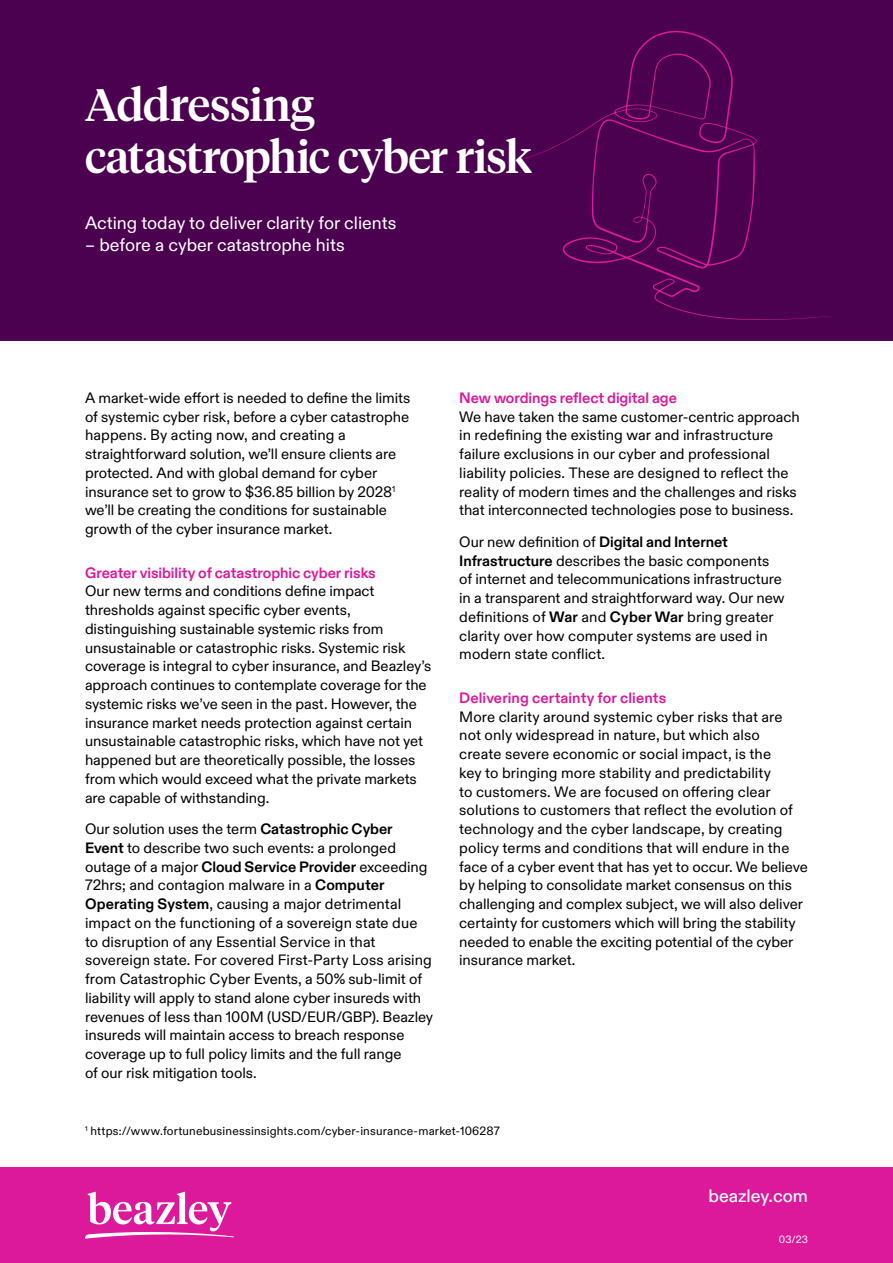
<style>
.page{position:relative;width:893px;height:1263px;background:#fff}
.page>*{position:absolute;margin:0;border:0;box-sizing:border-box;transform-origin:0 0}
.t1{font:500 45px/52.5px "Tiempos Headline";letter-spacing:-.015em;color:#fff}
.t2{font:18px "ABC Diatype";color:#fff}
.t3{font:500 18px "ABC Diatype";color:#fff}
.t4{font:15px/18.8px "ABC Diatype";letter-spacing:-.005em;color:#000}
.t5{font:700 15px "ABC Diatype";letter-spacing:-.005em;color:#dc199b}
.t6{font:12px "ABC Diatype";letter-spacing:.015em;color:#000}
.t7{font:10.5px "ABC Diatype";color:#fff}
.s1{font-weight:700}
</style>
<div class="page">
<div style="left:0;top:1167px;width:893px;height:96px;background:#dc199b"></div>
<div style="left:0;top:0;width:893px;height:340px;background:#4b0050"></div>
<svg style="left:489px;top:30px;width:342px;height:291px"></svg>
<svg style="left:85px;top:1191px;width:149px;height:48px"></svg>
<h1 class="t1" style="left:85px;top:76px;width:448px">Addressing catastrophic cyber risk</h1>
<p class="t2" style="left:85px;top:209px;width:313px">Acting today to deliver clarity for clients</p>
<p class="t2" style="left:85px;top:231px;width:261px">– before a cyber catastrophe hits</p>
<p class="t4" style="left:85px;top:387px;width:327px">A market-wide effort is needed to define the limits of systemic cyber risk, before a cyber catastrophe happens. By acting now, and creating a straightforward solution, we’ll ensure clients are protected. And with global demand for cyber insurance set to grow to $36.85 billion by 2028<sup>1 </sup>we’ll be creating the conditions for sustainable growth of the cyber insurance market.</p>
<p class="t5" style="left:85px;top:561px;width:292px">Greater visibility of catastrophic cyber risks</p>
<p class="t4" style="left:85px;top:581px;width:348px">Our new terms and conditions define impact thresholds against specific cyber events, distinguishing sustainable systemic risks from unsustainable or catastrophic risks. Systemic risk coverage is integral to cyber insurance, and Beazley’s approach continues to contemplate coverage for the systemic risks we’ve seen in the past. However, the insurance market needs protection against certain unsustainable catastrophic risks, which have not yet happened but are theoretically possible, the losses from which would exceed what the private markets are capable of withstanding.</p>
<p class="t4" style="left:85px;top:818px;width:350px">Our solution uses the term <span class="s1">Catastrophic Cyber Event</span> to describe two such events: a prolonged outage of a major <span class="s1">Cloud Service Provider</span> exceeding 72hrs; and contagion malware in a <span class="s1">Computer Operating System</span>, causing a major detrimental impact on the functioning of a sovereign state due to disruption of any Essential Service in that sovereign state. For covered First-Party Loss arising from Catastrophic Cyber Events, a 50% sub-limit of liability will apply to stand alone cyber insureds with revenues of less than 100M (USD/EUR/GBP). Beazley insureds will maintain access to breach response coverage up to full policy limits and the full range<br>of our risk mitigation tools.</p>
<p class="t5" style="left:459px;top:386px;width:219px">New wordings reflect digital age</p>
<p class="t4" style="left:459px;top:406px;width:342px">We have taken the same customer-centric approach in redefining the existing war and infrastructure failure exclusions in our cyber and professional liability policies. These are designed to reflect the reality of modern times and the challenges and risks that interconnected technologies pose to business.</p>
<p class="t4" style="left:459px;top:531px;width:327px">Our new definition of <span class="s1">Digital and Internet Infrastructure</span> describes the basic components of internet and telecommunications infrastructure in a transparent and straightforward way. Our new definitions of <span class="s1">War</span> and <span class="s1">Cyber War</span> bring greater clarity over how computer systems are used in modern state conflict.</p>
<p class="t5" style="left:459px;top:686px;width:208px">Delivering certainty for clients</p>
<p class="t4" style="left:459px;top:706px;width:350px">More clarity around systemic cyber risks that are not only widespread in nature, but which also<br>create severe economic or social impact, is the<br>key to bringing more stability and predictability<br>to customers. We are focused on offering clear solutions to customers that reflect the evolution of technology and the cyber landscape, by creating policy terms and conditions that will endure in the face of a cyber event that has yet to occur. We believe by helping to consolidate market consensus on this challenging and complex subject, we will also deliver certainty for customers which will bring the stability needed to enable the exciting potential of the cyber insurance market.</p>
<p class="t6" style="left:85px;top:1122px;width:416px"><sup>1</sup> https://www.fortunebusinessinsights.com/cyber-insurance-market-106287</p>
<p class="t3" style="left:708px;top:1182px;width:101px">beazley.com</p>
<p class="t7" style="left:779px;top:1231px;width:31px">03/23</p>
</div>
